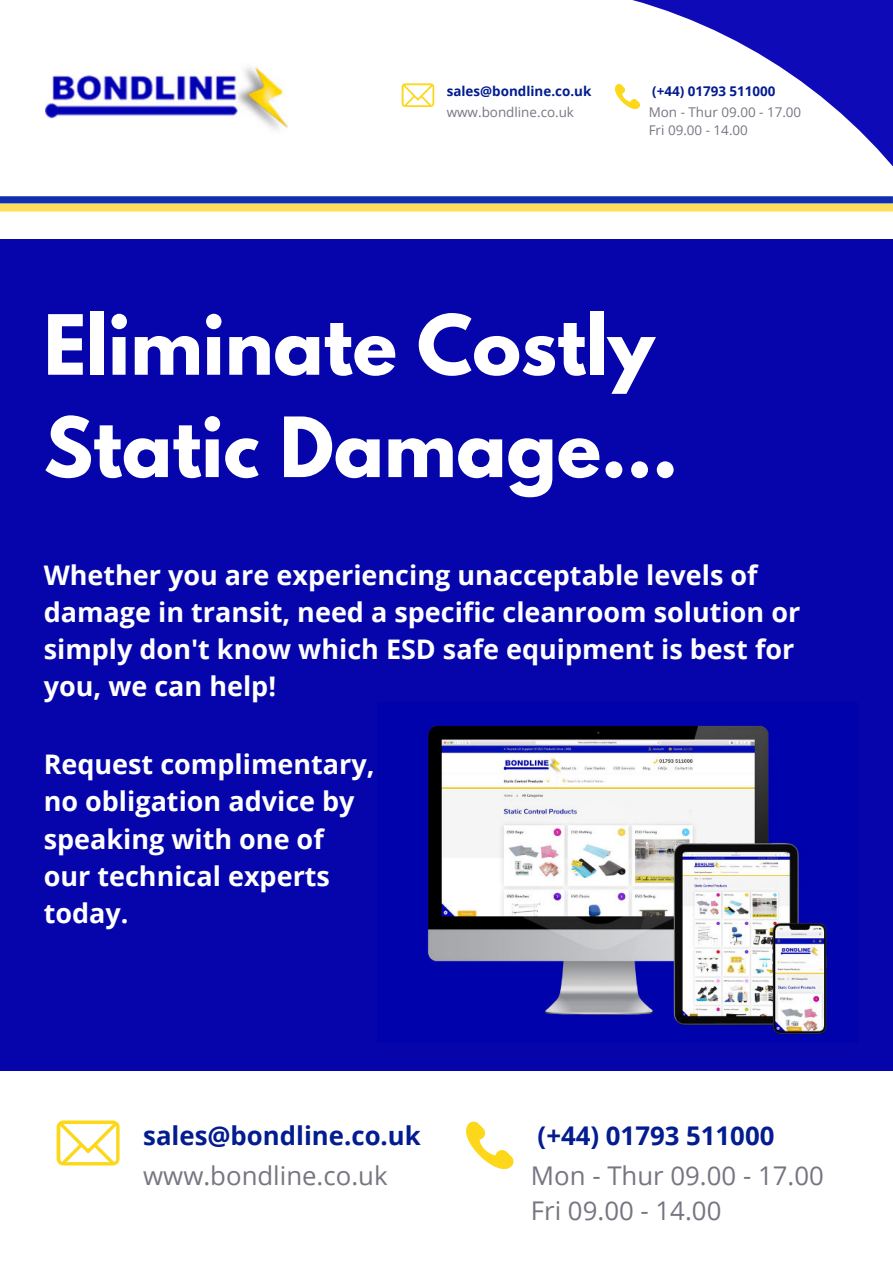
<style>
.page{position:relative;width:893px;height:1264px;background:#fff}
.page>*{position:absolute;margin:0;border:0;box-sizing:border-box;transform-origin:0 0}
.t1{font:700 73.5px/102.3px "League Spartan";color:#fff}
.t2{font:700 27px/37px "Open Sans";color:#fff}
.t3{font:25.8px/34.3px "Open Sans";color:#787581}
.t4{font:700 25.8px "Open Sans";color:#031c8f}
.t5{font:13.35px/17.9px "Open Sans";color:#787581}
.t6{font:700 13.35px "Open Sans";color:#031c8f}
</style>
<div class="page">
<svg style="left:188px;top:0;width:704px;height:212px"></svg>
<svg style="left:0;top:196px;width:892px;height:15px;background:#8d8b8a"></svg>
<div style="left:211px;top:0;width:277px;height:28px;background:#fff"></div>
<img style="left:46px;top:63px;width:241px;height:72px">
<svg style="left:401px;top:83px;width:33px;height:24px"></svg>
<svg style="left:609px;top:84px;width:31px;height:31px"></svg>
<div style="left:0;top:239px;width:892px;height:831px;background:#0505ab"></div>
<img style="left:423px;top:725px;width:404px;height:311px">
<svg style="left:57px;top:1120px;width:62px;height:45px"></svg>
<svg style="left:466px;top:1121px;width:48px;height:49px"></svg>
<p class="t6" style="left:446px;top:82px;width:146px">sales@bondline.co.uk</p>
<p class="t6" style="left:652px;top:82px;width:125px">(+44) 01793 511000</p>
<p class="t5" style="left:446px;top:103px;width:129px">www.bondline.co.uk</p>
<p class="t5" style="left:648px;top:103px;width:154px">Mon - Thur 09.00 - 17.00<br>Fri 09.00 - 14.00</p>
<h1 class="t1" style="left:44px;top:293px;width:635px">Eliminate Costly<br>Static Damage...</h1>
<p class="t2" style="left:44px;top:556px;width:758px">Whether you are experiencing unacceptable levels of damage in transit, need a specific cleanroom solution or simply don't know which ESD safe equipment is best for you, we can help!</p>
<p class="t2" style="left:44px;top:745px;width:332px">Request complimentary, no obligation advice by speaking with one of our technical experts today.</p>
<p class="t4" style="left:143px;top:1117px;width:279px">sales@bondline.co.uk</p>
<p class="t4" style="left:537px;top:1117px;width:238px">(+44) 01793 511000</p>
<p class="t3" style="left:143px;top:1158px;width:246px">www.bondline.co.uk</p>
<p class="t3" style="left:531px;top:1158px;width:294px">Mon - Thur 09.00 - 17.00<br>Fri 09.00 - 14.00</p>
</div>
